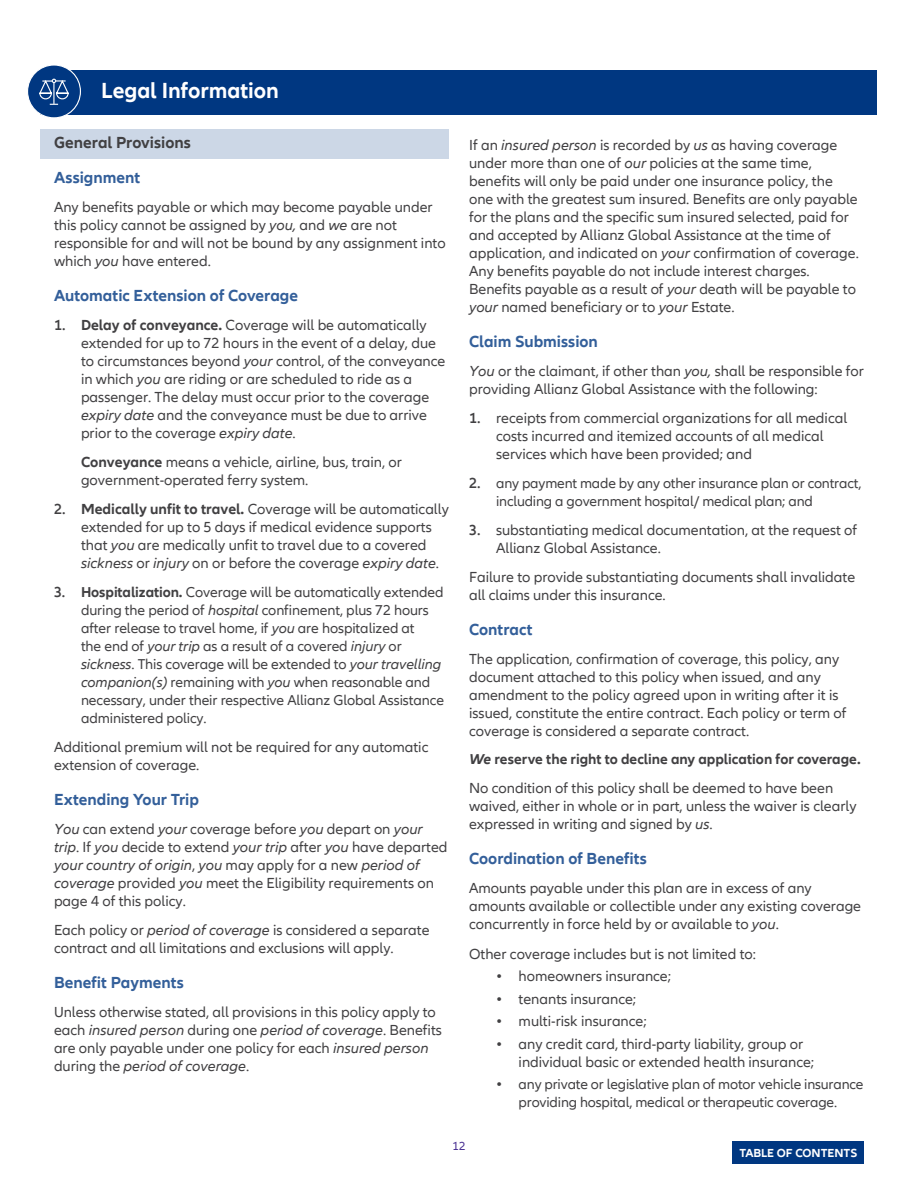
<style>
.page{position:relative;width:918px;height:1188px;background:#fff}
.page>*{position:absolute;margin:0;border:0;box-sizing:border-box;transform-origin:0 0}
.t1{font:700 22.5px "Kfwhyh Allianz Neo";letter-spacing:-.005em;color:#fff}
.t2{font:700 16.5px "Kfwhyh Allianz Neo";color:#335f9a}
.t3{font:700 16.5px "Tfnlyh Allianz Neo";letter-spacing:.005em;color:#335f9a}
.t4{font:700 16.5px "Kfwhyh Allianz Neo";color:#414042}
.t5{font:15px/18px "Wrlpxc Allianz Neo";color:#414042}
.t6{font:15px/18px "Mxkdjk Allianz Neo";color:#414042}
.t7{font:600 15px "Htsjfq Allianz Neo";color:#414042}
.t8{font:14.7px/18px "Wrlpxc Allianz Neo";letter-spacing:-.005em;color:#414042}
.t9{font:700 14.7px "Kfwhyh Allianz Neo";color:#414042}
.t10{font:14.55px/18px "Wrlpxc Allianz Neo";letter-spacing:-.01em;color:#414042}
.t11{font:700 12px "Kfwhyh Allianz Neo";color:#fff}
.t12{font:12px "Wrlpxc Allianz Neo";color:#492f92}
.s1{font-family:"Mxkdjk Allianz Neo"}
.s2{font-family:"Xgyphl Allianz Neo";font-style:italic}
.s3{font-family:"Kfwhyh Allianz Neo";font-weight:700}
.s4{font-family:"Htsjfq Allianz Neo";font-weight:600}
.s5{font-family:"Tfnlyh Allianz Neo";font-weight:700}
.s6{font-family:"Htsjfq Allianz Neo";font-weight:600;font-size:15px}
.s7{font-family:"Hqvkvj Allianz Neo";font-style:italic}
.s8{font-family:"Wrlpxc Allianz Neo"}
.s9{font-family:"Dldwkb Allianz Neo";font-style:italic}
</style>
<div class="page">
<div style="left:40px;top:129px;width:409px;height:30px;background:#ccd7e6"></div>
<div style="left:40px;top:70px;width:838px;height:44px;background:#003781"></div>
<div style="left:28px;top:65px;width:52px;height:53px;background:#003781;border-radius:50%"></div>
<div style="left:27px;top:64px;width:54px;height:54px;border:1px solid #fff;border-radius:50%"></div>
<svg style="left:39px;top:79px;width:30px;height:26px"></svg>
<div style="left:733px;top:1141px;width:131px;height:23px;background:#003781"></div>
<h2 class="t1" style="left:101px;top:78px;width:179px">Legal Information</h2>
<h3 class="t4" style="left:54px;top:133px;width:138px">General Provisions</h3>
<h4 class="t2" style="left:54px;top:168px;width:88px">Assignment</h4>
<p class="t5" style="left:54px;top:199px;width:393px"><span class="s1">Any benefits payable or which may become payable under </span>this policy cannot be assigned by <span class="s2">you,</span> and <span class="s2">we</span> are not responsible for and will not be bound by any assignment into which <span class="s2">you</span> have entered.</p>
<h4 class="t2" style="left:54px;top:286px;width:246px">Automatic Extension of Coverage</h4>
<p class="t7" style="left:54px;top:317px;width:13px">1.</p>
<p class="t5" style="left:81px;top:317px;width:366px"><span class="s3">Delay of conveyance.</span> Coverage will be automatically extended for up to 72 hours in the event of a delay, due to circumstances beyond <span class="s2">your</span> control, of the conveyance in which <span class="s2">you</span> are riding or are scheduled to ride as a passenger. The delay must occur prior to the coverage <span class="s2">expiry date</span> and the conveyance must be due to arrive prior to the coverage <span class="s2">expiry date</span>.</p>
<p class="t5" style="left:81px;top:454px;width:323px"><span class="s3">Conveyance</span> means a vehicle, airline, bus, train, or government-operated ferry system.</p>
<p class="t5" style="left:81px;top:500px;width:369px;text-indent:-27px"><span class="s4">2.</span> <span class="s5">Medically unfit to travel.</span> Coverage will be automatically extended for up to 5 days if medical evidence supports that <span class="s2">you</span> <span class="s1">are medically unfit to travel due to a covered </span><span class="s2">sickness</span> or <span class="s2">injury</span> on or before the coverage <span class="s2">expiry date</span>.</p>
<p class="t8" style="left:81px;top:583px;width:365px;text-indent:-27px"><span class="s6">3.</span> <span class="s3">Hospitalization.</span> Coverage will be automatically extended during the period of <span class="s2">hospital</span> <span class="s1">confinement, plus 72 hours </span>after release to travel home, if <span class="s2">you</span> are hospitalized at<br>the end of <span class="s2">your trip</span> as a result of a covered <span class="s2">injury</span> or <span class="s2">sickness</span>. This coverage will be extended to <span class="s7">your travelling </span><span class="s2">companion(s)</span> remaining with <span class="s2">you</span> when reasonable and necessary, under their respective Allianz Global Assistance administered policy.</p>
<p class="t5" style="left:54px;top:738px;width:376px">Additional premium will not be required for any automatic extension of coverage.</p>
<h4 class="t2" style="left:54px;top:790px;width:146px">Extending Your Trip</h4>
<p class="t5" style="left:54px;top:820px;width:395px"><span class="s2">You</span> can extend <span class="s2">your</span> coverage before <span class="s2">you</span> depart on <span class="s2">your trip</span>. If <span class="s2">you</span> decide to extend <span class="s2">your trip</span> after <span class="s2">you</span> have departed <span class="s2">your country of origin</span>, <span class="s2">you</span> may apply for a new <span class="s2">period of </span><span class="s7">coverage</span> provided <span class="s2">you</span> meet the Eligibility requirements on page 4 of this policy.</p>
<p class="t5" style="left:54px;top:922px;width:377px">Each policy or <span class="s7">period of coverage</span> is considered a separate contract and all limitations and exclusions will apply.</p>
<h4 class="t3" style="left:54px;top:973px;width:131px">Benefit Payments</h4>
<p class="t5" style="left:54px;top:1004px;width:389px">Unless otherwise stated, all provisions in this policy apply to each <span class="s2">insured person</span> during one <span class="s7">period of coverage</span><span class="s1">. Benefits </span>are only payable under one policy for each <span class="s2">insured person </span>during the <span class="s7">period of coverage</span>.</p>
<p class="t6" style="left:469px;top:136px;width:391px"><span class="s8">If an</span> <span class="s2">insured person</span> <span class="s8">is recorded by</span> <span class="s2">us</span> <span class="s8">as having coverage under more than one of</span> <span class="s2">our</span> <span class="s8">policies at the same time, </span>benefits will only be paid under one insurance policy, the one with the greatest sum insured. Benefits are only payable for the plans and the specific sum insured selected, paid for <span class="s8">and accepted by Allianz Global Assistance at the time of application, and indicated on</span> <span class="s2">your</span> confirmation of coverage.<br>Any benefits payable do not include interest charges.<br>Benefits payable as a result of <span class="s2">your</span> <span class="s8">death will be payable to </span><span class="s2">your</span> named beneficiary or to <span class="s2">your</span> <span class="s8">Estate.</span></p>
<h4 class="t2" style="left:469px;top:331px;width:130px">Claim Submission</h4>
<p class="t5" style="left:469px;top:362px;width:396px"><span class="s2">You</span> or the claimant, if other than <span class="s2">you,</span> shall be responsible for providing Allianz Global Assistance with the following:</p>
<p class="t5" style="left:496px;top:410px;width:353px;text-indent:-27px"><span class="s4">1.</span> receipts from commercial organizations for all medical costs incurred and itemized accounts of all medical services which have been provided; and</p>
<p class="t10" style="left:496px;top:475px;width:367px;text-indent:-27px"><span class="s6">2.</span> any payment made by any other insurance plan or contract, including a government hospital/ medical plan; and</p>
<p class="t5" style="left:496px;top:521px;width:363px;text-indent:-27px"><span class="s4">3.</span> substantiating medical documentation, at the request of<br>Allianz Global Assistance.</p>
<p class="t5" style="left:469px;top:569px;width:388px">Failure to provide substantiating documents shall invalidate all claims under this insurance.</p>
<h4 class="t2" style="left:469px;top:620px;width:65px">Contract</h4>
<p class="t5" style="left:469px;top:650px;width:379px"><span class="s1">The application, confirmation of coverage, this policy, any </span>document attached to this policy when issued, and any amendment to the policy agreed upon in writing after it is issued, constitute the entire contract. Each policy or term of coverage is considered a separate contract.</p>
<h5 class="t9" style="left:469px;top:750px;width:393px"><span class="s9">We</span> reserve the right to decline any application for coverage.</h5>
<p class="t5" style="left:469px;top:780px;width:389px">No condition of this policy shall be deemed to have been waived, either in whole or in part, unless the waiver is clearly expressed in writing and signed by <span class="s2">us</span>.</p>
<h4 class="t3" style="left:469px;top:849px;width:179px">Coordination of Benefits</h4>
<p class="t5" style="left:469px;top:880px;width:394px">Amounts payable under this plan are in excess of any amounts available or collectible under any existing coverage concurrently in force held by or available to <span class="s2">you</span>.</p>
<p class="t5" style="left:469px;top:945px;width:288px">Other coverage includes but is not limited to:</p>
<p class="t5" style="left:496px;top:968px;width:177px"><span class="s4">•</span> homeowners insurance;</p>
<p class="t5" style="left:496px;top:990px;width:142px"><span class="s4">•</span> tenants insurance;</p>
<p class="t5" style="left:496px;top:1013px;width:152px"><span class="s4">•</span> multi-risk insurance;</p>
<p class="t5" style="left:519px;top:1035px;width:297px;text-indent:-22px"><span class="s4">•</span> any credit card, third-party liability, group or individual basic or extended health insurance;</p>
<p class="t10" style="left:496px;top:1076px;width:369px;text-align:center"><span class="s6">•</span> any private or legislative plan of motor vehicle insurance providing hospital, medical or therapeutic coverage.</p>
<p class="t12" style="left:453px;top:1140px;width:14px">12</p>
<p class="t11" style="left:739px;top:1146px;width:119px">TABLE OF CONTENTS</p>
</div>
